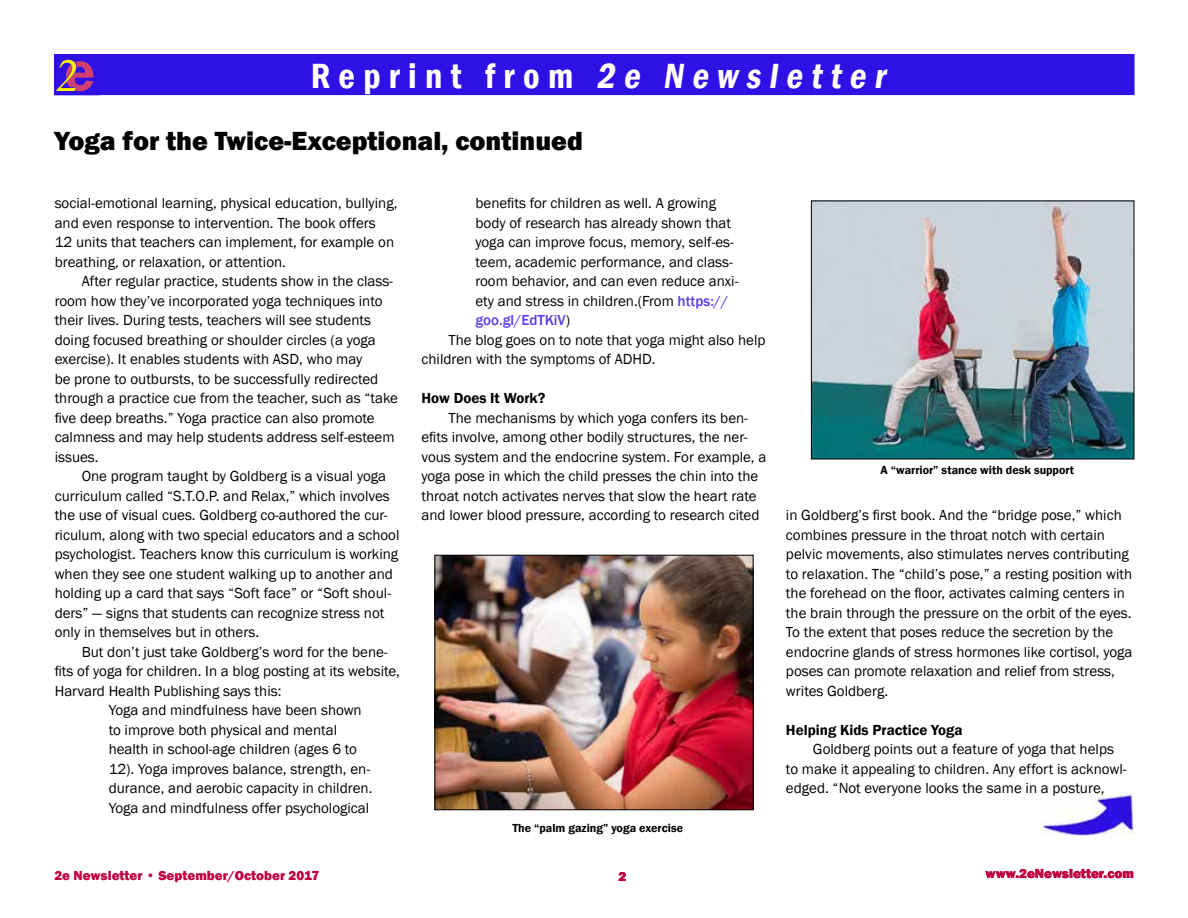
<style>
.page{position:relative;width:1188px;height:918px;background:#fff}
.page>*{position:absolute;margin:0;border:0;box-sizing:border-box;transform-origin:0 0}
.t1{font:italic 46.5px "Palatino Linotype";color:#fff200}
.t2{font:600 condensed 36px "Franklin Gothic";color:#fff}
.t3{font:800 27px "Franklin Gothic";color:#000}
.t4{font:15px/19.5px "Franklin Gothic";color:#000}
.t5{font:600 15px "Franklin Gothic";color:#000}
.t6{font:500 15px "Franklin Gothic";color:#5841eb}
.t7{font:800 13.5px "Franklin Gothic";color:#bf003f}
.t8{font:600 12px "Franklin Gothic";color:#000}
.s1{font-family:"Franklin Gothic";font-weight:600;font-style:normal;font-size:58.5px;color:#cf406f}
.s2{font-weight:500;color:#5841eb}
.s3{font-weight:400;color:#000}
</style>
<div class="page">
<div style="left:54px;top:54px;width:1080px;height:41px;background:#2f11e6"></div>
<svg style="left:623px;top:92px;width:18px;height:4px"></svg>
<svg style="left:692px;top:92px;width:18px;height:4px"></svg>
<svg style="left:786px;top:92px;width:18px;height:4px"></svg>
<svg style="left:811px;top:92px;width:56px;height:4px"></svg>
<img style="left:1041px;top:792px;width:95px;height:46px">
<img style="left:437px;top:557px;width:314px;height:251px">
<div style="left:435px;top:555px;width:318px;height:255px;border:1px solid #000"></div>
<img style="left:813px;top:203px;width:319px;height:254px">
<div style="left:811px;top:201px;width:323px;height:258px;border:1px solid #000"></div>
<h1 class="t1" style="left:57px;top:42px;width:40px">2<span class="s1">e</span></h1>
<h2 class="t2" style="left:311px;top:52px;width:582px">Re p r i n t f ro m 2e Newsletter</h2>
<h3 class="t3" style="left:54px;top:123px;width:530px">Yoga for the Twice-Exceptional, continued</h3>
<p class="t4" style="left:55px;top:194px;width:344px">social-emotional learning, physical education, bullying, and even response to intervention. The book offers<br>12 units that teachers can implement, for example on breathing, or relaxation, or attention.</p>
<p class="t4" style="left:55px;top:272px;width:345px;text-indent:27px">After regular practice, students show in the class&shy;room how they’ve incorporated yoga techniques into their lives. During tests, teachers will see students doing focused breathing or shoulder circles (a yoga exercise). It enables students with ASD, who may<br>be prone to outbursts, to be successfully redirected through a practice cue from the teacher, such as “take five deep breaths.” Yoga practice can also promote calmness and may help students address self-esteem issues.</p>
<p class="t4" style="left:55px;top:467px;width:346px;text-indent:27px">One program taught by Goldberg is a visual yoga curriculum called “S.T.O.P. and Relax,” which involves the use of visual cues. Goldberg co-authored the cur&shy;riculum, along with two special educators and a school psychologist. Teachers know this curriculum is working when they see one student walking up to another and holding up a card that says “Soft face” or “Soft shoul&shy;ders” — signs that students can recognize stress not only in themselves but in others.</p>
<p class="t4" style="left:82px;top:642px;width:308px">But don’t just take Goldberg’s word for the bene-</p>
<p class="t4" style="left:55px;top:662px;width:347px">fits of yoga for children. In a blog posting at its website,</p>
<p class="t4" style="left:55px;top:681px;width:228px">Harvard Health Publishing says this:</p>
<p class="t4" style="left:109px;top:701px;width:255px">Yoga and mindfulness have been shown</p>
<p class="t4" style="left:109px;top:720px;width:230px">to improve both physical and mental</p>
<p class="t4" style="left:109px;top:740px;width:250px">health in school-age children (ages 6 to</p>
<p class="t4" style="left:109px;top:759px;width:263px">12). Yoga improves balance, strength, en-</p>
<p class="t4" style="left:109px;top:779px;width:265px">durance, and aerobic capacity in children.</p>
<p class="t4" style="left:109px;top:798px;width:262px">Yoga and mindfulness offer psychological</p>
<p class="t4" style="left:475px;top:194px;width:242px">benefits for children as well. A growing</p>
<p class="t4" style="left:475px;top:213px;width:257px">body of research has already shown that</p>
<p class="t4" style="left:475px;top:233px;width:260px">yoga can improve focus, memory, self-es-</p>
<p class="t4" style="left:475px;top:252px;width:259px">teem, academic performance, and class-</p>
<p class="t4" style="left:475px;top:272px;width:264px">room behavior, and can even reduce anxi-</p>
<p class="t4" style="left:475px;top:291px;width:254px">ety and stress in children.(From <span class="s2">https://</span></p>
<p class="t6" style="left:475px;top:311px;width:96px">goo.gl/EdTKiV<span class="s3">)</span></p>
<p class="t4" style="left:448px;top:330px;width:318px">The blog goes on to note that yoga might also help</p>
<p class="t4" style="left:421px;top:350px;width:236px">children with the symptoms of ADHD.</p>
<p class="t5" style="left:421px;top:389px;width:125px">How Does It Work?</p>
<p class="t4" style="left:421px;top:408px;width:346px;text-indent:27px">The mechanisms by which yoga confers its ben&shy;efits involve, among other bodily structures, the ner&shy;vous system and the endocrine system. For example, a yoga pose in which the child presses the chin into the throat notch activates nerves that slow the heart rate and lower blood pressure, according to research cited</p>
<p class="t8" style="left:512px;top:821px;width:172px">The “palm gazing” yoga exercise</p>
<p class="t8" style="left:881px;top:463px;width:195px">A “warrior” stance with desk support</p>
<p class="t4" style="left:786px;top:506px;width:348px">in Goldberg’s first book. And the “bridge pose,” which combines pressure in the throat notch with certain pelvic movements, also stimulates nerves contributing to relaxation. The “child’s pose,” a resting position with the forehead on the floor, activates calming centers in the brain through the pressure on the orbit of the eyes.<br>To the extent that poses reduce the secretion by the endocrine glands of stress hormones like cortisol, yoga poses can promote relaxation and relief from stress, writes Goldberg.</p>
<p class="t5" style="left:786px;top:721px;width:178px">Helping Kids Practice Yoga</p>
<p class="t4" style="left:786px;top:740px;width:342px;text-indent:27px">Goldberg points out a feature of yoga that helps to make it appealing to children. Any effort is acknowl&shy;edged. “Not everyone looks the same in a posture,</p>
<p class="t7" style="left:54px;top:866px;width:267px">2e Newsletter • September/October 2017</p>
<p class="t7" style="left:618px;top:868px;width:9px">2</p>
<p class="t7" style="left:986px;top:865px;width:150px">www.2eNewsletter.com</p>
</div>
